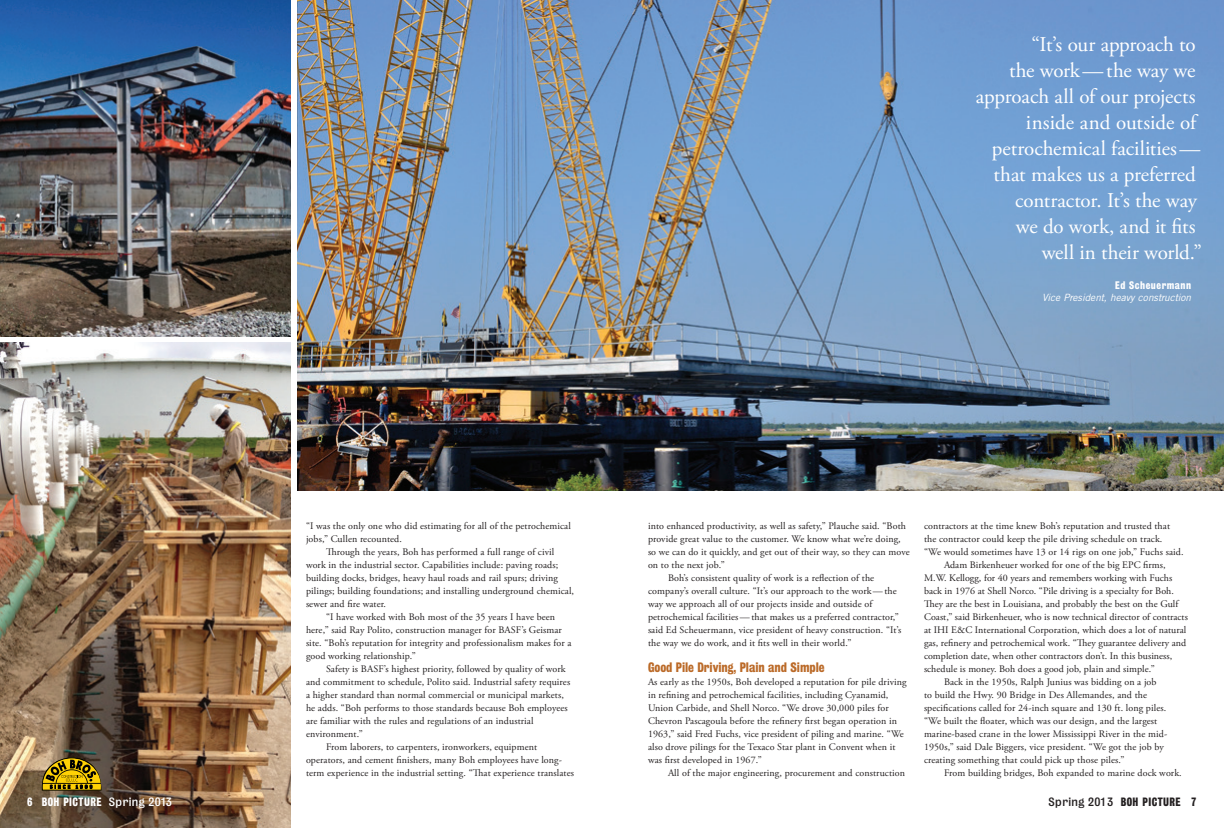
<style>
.page{position:relative;width:1224px;height:828px;background:#fff}
.page>*{position:absolute;margin:0;border:0;box-sizing:border-box;transform-origin:0 0}
.t1{font:21px "Adobe Garamond Pro";letter-spacing:-.005em;color:#fff}
.t2{font:12.5px "Bureau Grot Three Seven";color:#bb6a28}
.t3{font:11px "Bureau Grot Three Seven";letter-spacing:.04em;color:#231f20}
.t4{font:11px "Bureau Grot Three Seven";letter-spacing:.04em;color:#fff}
.t5{font:10px/13px "Adobe Garamond Pro";letter-spacing:.01em;color:#231f20}
.t6{font:italic 10px "Trade Gothic";color:#fff}
.t7{font:10px "Bureau Grot Three Seven";letter-spacing:.06em;color:#fff}
.s1{font-family:"Bureau Grot Five Three"}
</style>
<div class="page">
<img style="left:0;top:0;width:291px;height:337px">
<img style="left:0;top:343px;width:291px;height:485px">
<img style="left:297px;top:0;width:927px;height:490px">
<svg style="left:42px;top:757px;width:60px;height:34px;background:#917814"></svg>
<p class="t4" style="left:27px;top:795px;width:147px">6 Boh picture <span class="s1">Spring 2013</span></p>
<h1 class="t1" style="left:1032px;top:32px;width:166px">“It’s our approach to</h1>
<h1 class="t1" style="left:1009px;top:58px;width:188px">the work—the way we</h1>
<h1 class="t1" style="left:976px;top:84px;width:221px">approach all of our projects</h1>
<h1 class="t1" style="left:1026px;top:110px;width:172px">inside and outside of</h1>
<h1 class="t1" style="left:992px;top:136px;width:210px">petrochemical facilities—</h1>
<h1 class="t1" style="left:993px;top:162px;width:204px">that makes us a preferred</h1>
<h1 class="t1" style="left:1015px;top:188px;width:184px">contractor. It’s the way</h1>
<h1 class="t1" style="left:1016px;top:214px;width:181px">we do work, and it fits</h1>
<h1 class="t1" style="left:1042px;top:240px;width:162px">well in their world.”</h1>
<p class="t7" style="left:1115px;top:280px;width:78px">Ed Scheuermann</p>
<p class="t6" style="left:1042px;top:292px;width:150px">Vice President, heavy construction</p>
<p class="t5" style="left:306px;top:520px;width:266px">“I was the only one who did estimating for all of the petrochemical</p>
<p class="t5" style="left:306px;top:533px;width:97px">jobs,” Cullen recounted.</p>
<p class="t5" style="left:326px;top:546px;width:230px">Through the years, Boh has performed a full range of civil</p>
<p class="t5" style="left:306px;top:559px;width:254px">work in the industrial sector. Capabilities include: paving roads;</p>
<p class="t5" style="left:306px;top:572px;width:254px">building docks, bridges, heavy haul roads and rail spurs; driving</p>
<p class="t5" style="left:306px;top:585px;width:270px">pilings; building foundations; and installing underground chemical,</p>
<p class="t5" style="left:306px;top:598px;width:82px">sewer and fire water.</p>
<p class="t5" style="left:326px;top:611px;width:231px">“I have worked with Boh most of the 35 years I have been</p>
<p class="t5" style="left:306px;top:624px;width:257px">here,” said Ray Polito, construction manager for BASF’s Geismar</p>
<p class="t5" style="left:306px;top:637px;width:267px">site. “Boh’s reputation for integrity and professionalism makes for a</p>
<p class="t5" style="left:306px;top:650px;width:111px">good working relationship.”</p>
<p class="t5" style="left:326px;top:663px;width:241px">Safety is BASF’s highest priority, followed by quality of work</p>
<p class="t5" style="left:306px;top:676px;width:266px">and commitment to schedule, Polito said. Industrial safety requires</p>
<p class="t5" style="left:306px;top:689px;width:259px">a higher standard than normal commercial or municipal markets,</p>
<p class="t5" style="left:306px;top:702px;width:263px">he adds. “Boh performs to those standards because Boh employees</p>
<p class="t5" style="left:306px;top:715px;width:229px">are familiar with the rules and regulations of an industrial</p>
<p class="t5" style="left:306px;top:728px;width:58px">environment.”</p>
<p class="t5" style="left:326px;top:741px;width:213px">From laborers, to carpenters, ironworkers, equipment</p>
<p class="t5" style="left:306px;top:754px;width:257px">operators, and cement finishers, many Boh employees have long-</p>
<p class="t5" style="left:306px;top:767px;width:270px">term experience in the industrial setting. “That experience translates</p>
<p class="t5" style="left:648px;top:520px;width:259px">into enhanced productivity, as well as safety,” Plauche said. “Both</p>
<p class="t5" style="left:648px;top:533px;width:254px">provide great value to the customer. We know what we’re doing,</p>
<p class="t5" style="left:648px;top:546px;width:263px">so we can do it quickly, and get out of their way, so they can move</p>
<p class="t5" style="left:648px;top:559px;width:78px">on to the next job.”</p>
<p class="t5" style="left:668px;top:572px;width:208px">Boh’s consistent quality of work is a reflection of the</p>
<p class="t5" style="left:648px;top:585px;width:250px">company’s overall culture. “It’s our approach to the work—the</p>
<p class="t5" style="left:648px;top:598px;width:226px">way we approach all of our projects inside and outside of</p>
<p class="t5" style="left:648px;top:611px;width:253px">petrochemical facilities—that makes us a preferred contractor,”</p>
<p class="t5" style="left:648px;top:624px;width:255px">said Ed Scheuermann, vice president of heavy construction. “It’s</p>
<p class="t5" style="left:648px;top:637px;width:205px">the way we do work, and it fits well in their world.”</p>
<p class="t2" style="left:648px;top:660px;width:178px">Good Pile Driving, Plain and Simple</p>
<p class="t5" style="left:648px;top:676px;width:260px">As early as the 1950s, Boh developed a reputation for pile driving in refining and petrochemical facilities, including Cyanamid, Union Carbide, and Shell Norco. “We drove 30,000 piles for Chevron Pascagoula before the refinery first began operation in 1963,” said Fred Fuchs, vice president of piling and marine. “We also drove pilings for the Texaco Star plant in Convent when it was first developed in 1967.”</p>
<p class="t5" style="left:668px;top:767px;width:239px">All of the major engineering, procurement and construction</p>
<p class="t5" style="left:924px;top:520px;width:248px">contractors at the time knew Boh’s reputation and trusted that</p>
<p class="t5" style="left:924px;top:533px;width:240px">the contractor could keep the pile driving schedule on track.</p>
<p class="t5" style="left:924px;top:546px;width:261px">“We would sometimes have 13 or 14 rigs on one job,” Fuchs said.</p>
<p class="t5" style="left:944px;top:559px;width:223px">Adam Birkenheuer worked for one of the big EPC firms,</p>
<p class="t5" style="left:924px;top:572px;width:250px">M.W. Kellogg, for 40 years and remembers working with Fuchs</p>
<p class="t5" style="left:924px;top:585px;width:251px">back in 1976 at Shell Norco. “Pile driving is a specialty for Boh.</p>
<p class="t5" style="left:924px;top:598px;width:256px">They are the best in Louisiana, and probably the best on the Gulf</p>
<p class="t5" style="left:924px;top:611px;width:266px">Coast,” said Birkenheuer, who is now technical director of contracts</p>
<p class="t5" style="left:924px;top:624px;width:264px">at IHI E&amp;C International Corporation, which does a lot of natural</p>
<p class="t5" style="left:924px;top:637px;width:264px">gas, refinery and petrochemical work. “They guarantee delivery and</p>
<p class="t5" style="left:924px;top:650px;width:250px">completion date, when other contractors don’t. In this business,</p>
<p class="t5" style="left:924px;top:663px;width:232px">schedule is money. Boh does a good job, plain and simple.”</p>
<p class="t5" style="left:944px;top:676px;width:214px">Back in the 1950s, Ralph Junius was bidding on a job</p>
<p class="t5" style="left:924px;top:689px;width:225px">to build the Hwy. 90 Bridge in Des Allemandes, and the</p>
<p class="t5" style="left:924px;top:702px;width:244px">specifications called for 24-inch square and 130 ft. long piles.</p>
<p class="t5" style="left:924px;top:715px;width:235px">“We built the floater, which was our design, and the largest</p>
<p class="t5" style="left:924px;top:728px;width:245px">marine-based crane in the lower Mississippi River in the mid-</p>
<p class="t5" style="left:924px;top:741px;width:241px">1950s,” said Dale Biggers, vice president. “We got the job by</p>
<p class="t5" style="left:924px;top:754px;width:202px">creating something that could pick up those piles.”</p>
<p class="t5" style="left:944px;top:767px;width:239px">From building bridges, Boh expanded to marine dock work.</p>
<p class="t3" style="left:1049px;top:795px;width:149px"><span class="s1">Spring 201 3</span> Boh picture 7</p>
</div>
